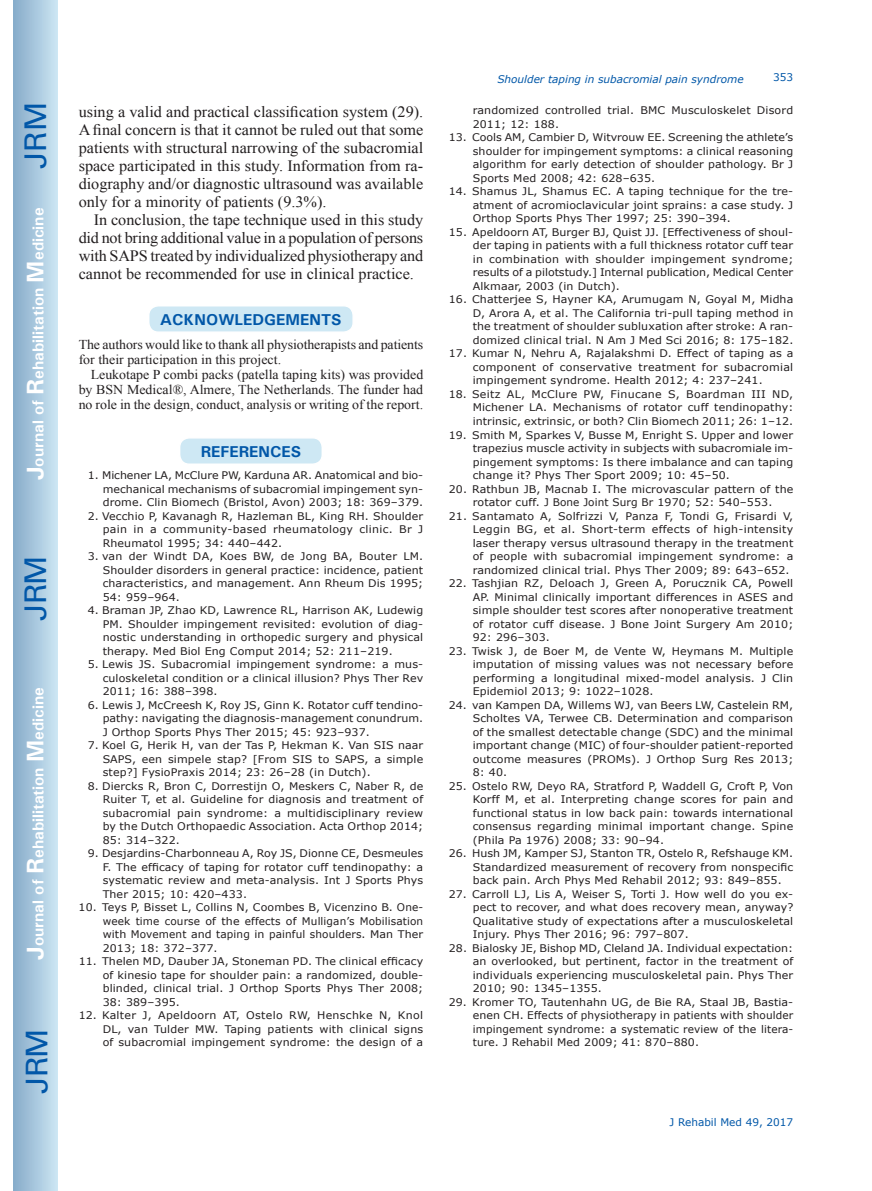
<style>
.page{position:relative;width:872px;height:1191px;background:#fff}
.page>*{position:absolute;margin:0;border:0;box-sizing:border-box;transform-origin:0 0}
.t1{font:30px "Univers";letter-spacing:-.03em;color:#0157a8}
.t2{font:15.75px/18px "Times New Roman";color:#231f20;text-align:justify}
.t3{font:700 15.75px "Univers";color:#fff}
.t4{font:700 15.75px "Univers";color:#0157a8}
.t5{font:13.5px/15px "Times New Roman";color:#231f20}
.t6{font:10.5px/13.5px "Verdana";letter-spacing:.01em;color:#231f20;text-align:justify;scale:1.05 1}
.t7{font:italic 10.5px "Verdana";color:#0157a8}
.t8{font:10.5px "Verdana";color:#0157a8}
.s1{font-size:24px}
</style>
<div class="page">
<div style="left:14px;top:0;width:43px;height:1191px;background:linear-gradient(to right,#88acca,#cbe5f2)"></div>
<div style="left:180px;top:438px;width:142px;height:26px;background:#cee8f4;border-radius:10px"></div>
<div style="left:179px;top:437px;width:144px;height:28px;border:2px solid #fff;border-radius:10px"></div>
<div style="left:149px;top:306px;width:204px;height:26px;background:#cee8f4;border-radius:10px"></div>
<div style="left:148px;top:305px;width:206px;height:28px;border:2px solid #fff;border-radius:10px"></div>
<h1 class="t1" style="left:18px;top:169px;width:68px;rotate:-90deg">JRM</h1>
<h2 class="t3" style="left:28px;top:480px;width:274px;rotate:-90deg"><span class="s1">J</span>ournal of <span class="s1">R</span>ehabilitation <span class="s1">M</span>edicine</h2>
<h1 class="t1" style="left:18px;top:620px;width:67px;rotate:-90deg">JRM</h1>
<h2 class="t3" style="left:28px;top:959px;width:274px;rotate:-90deg"><span class="s1">J</span>ournal of <span class="s1">R</span>ehabilitation <span class="s1">M</span>edicine</h2>
<h1 class="t1" style="left:19px;top:1093px;width:67px;rotate:-90deg">JRM</h1>
<p class="t2" style="left:79px;top:103px;width:346px">using a valid and practical classification system (29).<br>A final concern is that it cannot be ruled out that some patients with structural narrowing of the subacromial space participated in this study. Information from ra&shy;diography and/or diagnostic ultrasound was available only for a minority of patients (9.3%).</p>
<h2 class="t2" style="left:79px;top:211px;width:346px;text-indent:15px">In conclusion, the tape technique used in this study did not bring additional value in a population of persons with SAPS treated by individualized physiotherapy and cannot be recommended for use in clinical practice.</h2>
<h2 class="t4" style="left:160px;top:310px;width:183px">ACKNOWLEDGEMENTS</h2>
<p class="t5" style="left:79px;top:337px;width:346px">The authors would like to thank all physiotherapists and patients for their participation in this project.</p>
<p class="t5" style="left:79px;top:367px;width:346px;text-align:justify;text-indent:12px">Leukotape P combi packs (patella taping kits) was provided by BSN Medical®, Almere, The Netherlands. The funder had no role in the design, conduct, analysis or writing of the report.</p>
<h2 class="t4" style="left:201px;top:441px;width:102px">REFERENCES</h2>
<p class="t6" style="left:103px;top:468px;width:307px;text-indent:-15px">1. Michener LA, McClure PW, Karduna AR. Anatomical and bio&shy;mechanical mechanisms of subacromial impingement syn&shy;drome. Clin Biomech (Bristol, Avon) 2003; 18: 369–379.</p>
<p class="t6" style="left:103px;top:509px;width:307px;text-indent:-15px">2. Vecchio P, Kavanagh R, Hazleman BL, King RH. Shoulder pain in a community-based rheumatology clinic. Br J Rheumatol 1995; 34: 440–442.</p>
<p class="t6" style="left:103px;top:549px;width:307px;text-indent:-15px">3. van der Windt DA, Koes BW, de Jong BA, Bouter LM.<br>Shoulder disorders in general practice: incidence, patient characteristics, and management. Ann Rheum Dis 1995; 54: 959–964.</p>
<p class="t6" style="left:103px;top:603px;width:307px;text-indent:-15px">4. Braman JP, Zhao KD, Lawrence RL, Harrison AK, Ludewig PM. Shoulder impingement revisited: evolution of diag&shy;nostic understanding in orthopedic surgery and physical therapy. Med Biol Eng Comput 2014; 52: 211–219.</p>
<p class="t6" style="left:103px;top:657px;width:307px;text-indent:-15px">5. Lewis JS. Subacromial impingement syndrome: a mus&shy;culoskeletal condition or a clinical illusion? Phys Ther Rev 2011; 16: 388–398.</p>
<p class="t6" style="left:103px;top:698px;width:307px;text-indent:-15px">6. Lewis J, McCreesh K, Roy JS, Ginn K. Rotator cuff tendino&shy;pathy: navigating the diagnosis-management conundrum.<br>J Orthop Sports Phys Ther 2015; 45: 923–937.</p>
<p class="t6" style="left:103px;top:738px;width:307px;text-indent:-15px">7. Koel G, Herik H, van der Tas P, Hekman K. Van SIS naar SAPS, een simpele stap? [From SIS to SAPS, a simple step?] FysioPraxis 2014; 23: 26–28 (in Dutch).</p>
<p class="t6" style="left:103px;top:779px;width:307px;text-indent:-15px">8. Diercks R, Bron C, Dorrestijn O, Meskers C, Naber R, de Ruiter T, et al. Guideline for diagnosis and treatment of subacromial pain syndrome: a multidisciplinary review by the Dutch Orthopaedic Association. Acta Orthop 2014; 85: 314–322.</p>
<p class="t6" style="left:103px;top:846px;width:307px;text-indent:-15px">9. Desjardins-Charbonneau A, Roy JS, Dionne CE, Desmeules F. The efficacy of taping for rotator cuff tendinopathy: a systematic review and meta-analysis. Int J Sports Phys Ther 2015; 10: 420–433.</p>
<p class="t6" style="left:103px;top:900px;width:307px;text-indent:-24px">10. Teys P, Bisset L, Collins N, Coombes B, Vicenzino B. One&shy;week time course of the effects of Mulligan’s Mobilisation with Movement and taping in painful shoulders. Man Ther 2013; 18: 372–377.</p>
<p class="t6" style="left:103px;top:954px;width:307px;text-indent:-24px">11. Thelen MD, Dauber JA, Stoneman PD. The clinical efficacy of kinesio tape for shoulder pain: a randomized, double&shy;blinded, clinical trial. J Orthop Sports Phys Ther 2008; 38: 389–395.</p>
<p class="t6" style="left:103px;top:1008px;width:307px;text-indent:-24px">12. Kalter J, Apeldoorn AT, Ostelo RW, Henschke N, Knol DL, van Tulder MW. Taping patients with clinical signs of subacromial impingement syndrome: the design of a</p>
<p class="t7" style="left:497px;top:72px;width:248px">Shoulder taping in subacromial pain syndrome</p>
<p class="t8" style="left:773px;top:70px;width:22px">353</p>
<p class="t6" style="left:473px;top:104px;width:307px">randomized controlled trial. BMC Musculoskelet Disord<br>2011; 12: 188.</p>
<p class="t6" style="left:473px;top:131px;width:307px;text-indent:-24px">13. Cools AM, Cambier D, Witvrouw EE. Screening the athlete’s shoulder for impingement symptoms: a clinical reasoning algorithm for early detection of shoulder pathology. Br J Sports Med 2008; 42: 628–635.</p>
<p class="t6" style="left:473px;top:185px;width:307px;text-indent:-24px">14. Shamus JL, Shamus EC. A taping technique for the tre&shy;atment of acromioclavicular joint sprains: a case study. J Orthop Sports Phys Ther 1997; 25: 390–394.</p>
<p class="t6" style="left:473px;top:225px;width:307px;text-indent:-24px">15. Apeldoorn AT, Burger BJ, Quist JJ. [Effectiveness of shoul&shy;der taping in patients with a full thickness rotator cuff tear in combination with shoulder impingement syndrome; results of a pilotstudy.] Internal publication, Medical Center Alkmaar, 2003 (in Dutch).</p>
<p class="t6" style="left:473px;top:293px;width:307px;text-indent:-24px">16. Chatterjee S, Hayner KA, Arumugam N, Goyal M, Midha D, Arora A, et al. The California tri-pull taping method in the treatment of shoulder subluxation after stroke: A ran&shy;domized clinical trial. N Am J Med Sci 2016; 8: 175–182.</p>
<p class="t6" style="left:473px;top:347px;width:307px;text-indent:-24px">17. Kumar N, Nehru A, Rajalakshmi D. Effect of taping as a component of conservative treatment for subacromial impingement syndrome. Health 2012; 4: 237–241.</p>
<p class="t6" style="left:473px;top:387px;width:307px;text-indent:-24px">18. Seitz AL, McClure PW, Finucane S, Boardman III ND, Michener LA. Mechanisms of rotator cuff tendinopathy: intrinsic, extrinsic, or both? Clin Biomech 2011; 26: 1–12.</p>
<p class="t6" style="left:473px;top:428px;width:307px;text-indent:-24px">19. Smith M, Sparkes V, Busse M, Enright S. Upper and lower trapezius muscle activity in subjects with subacromiale im&shy;pingement symptoms: Is there imbalance and can taping change it? Phys Ther Sport 2009; 10: 45–50.</p>
<p class="t6" style="left:449px;top:482px;width:330px;text-align:center">20. Rathbun JB, Macnab I. The microvascular pattern of the rotator cuff. J Bone Joint Surg Br 1970; 52: 540–553.</p>
<p class="t6" style="left:473px;top:509px;width:307px;text-indent:-24px">21. Santamato A, Solfrizzi V, Panza F, Tondi G, Frisardi V, Leggin BG, et al. Short-term effects of high-intensity laser therapy versus ultrasound therapy in the treatment of people with subacromial impingement syndrome: a randomized clinical trial. Phys Ther 2009; 89: 643–652.</p>
<p class="t6" style="left:473px;top:576px;width:307px;text-indent:-24px">22. Tashjian RZ, Deloach J, Green A, Porucznik CA, Powell AP. Minimal clinically important differences in ASES and simple shoulder test scores after nonoperative treatment of rotator cuff disease. J Bone Joint Surgery Am 2010; 92: 296–303.</p>
<p class="t6" style="left:473px;top:644px;width:307px;text-indent:-24px">23. Twisk J, de Boer M, de Vente W, Heymans M. Multiple imputation of missing values was not necessary before performing a longitudinal mixed-model analysis. J Clin Epidemiol 2013; 9: 1022–1028.</p>
<p class="t6" style="left:473px;top:698px;width:307px;text-indent:-24px">24. van Kampen DA, Willems WJ, van Beers LW, Castelein RM, Scholtes VA, Terwee CB. Determination and comparison of the smallest detectable change (SDC) and the minimal important change (MIC) of four-shoulder patient-reported outcome measures (PROMs). J Orthop Surg Res 2013; 8: 40.</p>
<p class="t6" style="left:473px;top:779px;width:307px;text-indent:-24px">25. Ostelo RW, Deyo RA, Stratford P, Waddell G, Croft P, Von Korff M, et al. Interpreting change scores for pain and functional status in low back pain: towards international consensus regarding minimal important change. Spine (Phila Pa 1976) 2008; 33: 90–94.</p>
<p class="t6" style="left:473px;top:846px;width:307px;text-indent:-24px">26. Hush JM, Kamper SJ, Stanton TR, Ostelo R, Refshauge KM.<br>Standardized measurement of recovery from nonspecific back pain. Arch Phys Med Rehabil 2012; 93: 849–855.</p>
<p class="t6" style="left:473px;top:887px;width:307px;text-indent:-24px">27. Carroll LJ, Lis A, Weiser S, Torti J. How well do you ex&shy;pect to recover, and what does recovery mean, anyway?<br>Qualitative study of expectations after a musculoskeletal Injury. Phys Ther 2016; 96: 797–807.</p>
<p class="t6" style="left:473px;top:941px;width:307px;text-indent:-24px">28. Bialosky JE, Bishop MD, Cleland JA. Individual expectation: an overlooked, but pertinent, factor in the treatment of individuals experiencing musculoskeletal pain. Phys Ther 2010; 90: 1345–1355.</p>
<p class="t6" style="left:473px;top:995px;width:307px;text-indent:-24px">29. Kromer TO, Tautenhahn UG, de Bie RA, Staal JB, Bastia&shy;enen CH. Effects of physiotherapy in patients with shoulder impingement syndrome: a systematic review of the litera&shy;ture. J Rehabil Med 2009; 41: 870–880.</p>
<p class="t8" style="left:669px;top:1114px;width:125px">J Rehabil Med 49, 2017</p>
</div>
